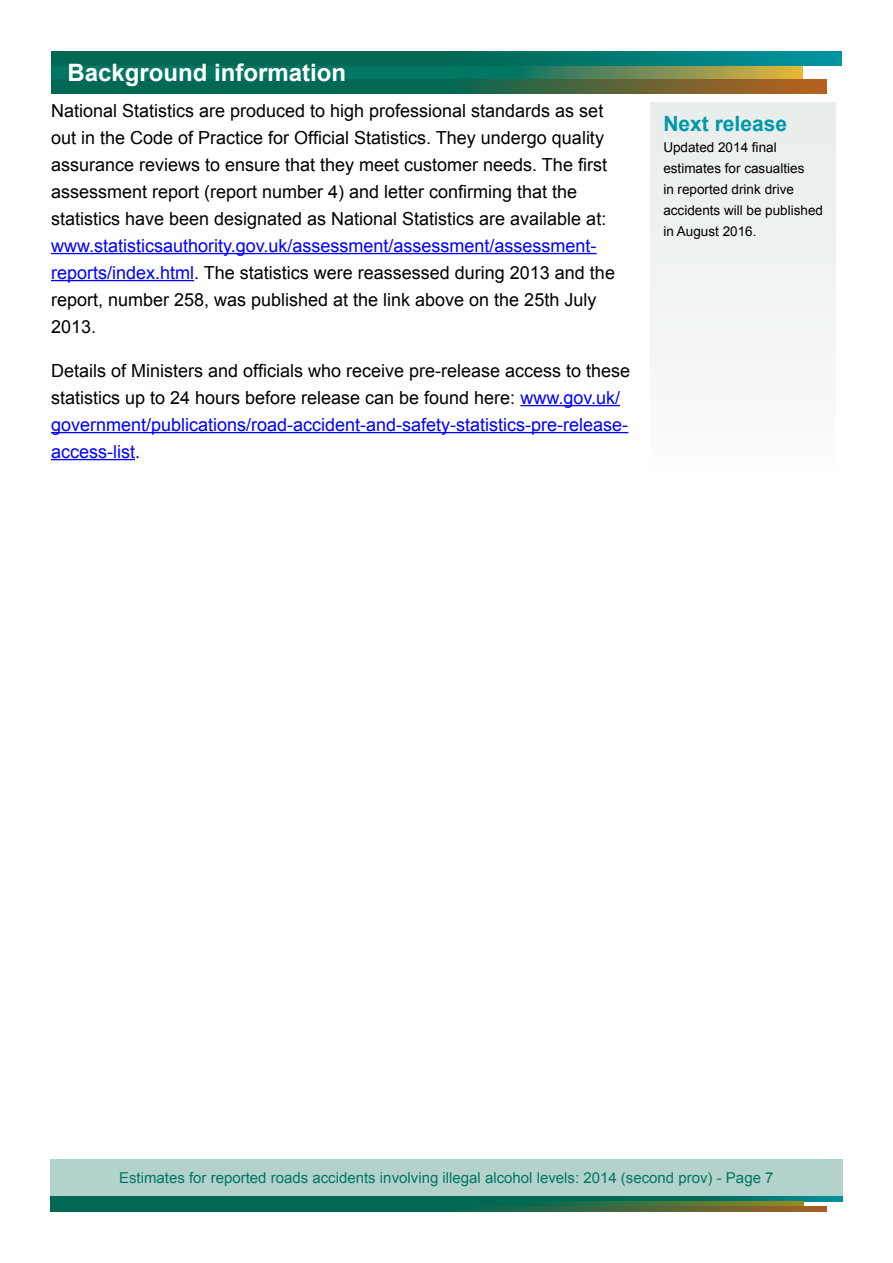
<style>
.page{position:relative;width:893px;height:1263px;background:#fff}
.page>*{position:absolute;margin:0;border:0;box-sizing:border-box;transform-origin:0 0}
.t1{font:700 24px "Arial";color:#fff}
.bold_intro_text{font:700 21px "Arial";color:#0099a9}
.t2{font:18px/27px "Arial";color:#000}
.t3{font:15px "Arial";color:#007662}
.bold_intro_text-2{font:13.5px/21px "Arial";color:#000}
.s1{color:#00f}
</style>
<div class="page">
<div style="left:50px;top:1160px;width:792px;height:36px;background:#b3d2cb"></div>
<svg style="left:50px;top:1196px;width:792px;height:5px;background:#006b59"></svg>
<svg style="left:50px;top:1201px;width:753px;height:5px;background:#1b6d4a"></svg>
<svg style="left:50px;top:1206px;width:777px;height:6px;background:#256647"></svg>
<hr style="left:51px;top:253px;width:546px;height:1px;background:#00f">
<hr style="left:51px;top:280px;width:143px;height:1px;background:#00f">
<hr style="left:520px;top:405px;width:100px;height:1px;background:#00f">
<hr style="left:51px;top:432px;width:577px;height:1px;background:#00f">
<hr style="left:51px;top:459px;width:84px;height:1px;background:#00f">
<div style="left:651px;top:103px;width:185px;height:370px;background:#f1f4f3"></div>
<svg style="left:51px;top:65px;width:752px;height:15px;background:#2c7d5b"></svg>
<svg style="left:51px;top:51px;width:791px;height:14px;background:#007265"></svg>
<svg style="left:51px;top:80px;width:775px;height:14px;background:#306544"></svg>
<p class="t1" style="left:67px;top:57px;width:280px">Background information</p>
<p class="t2" style="left:51px;top:97px;width:557px">National Statistics are produced to high professional standards as set out in the Code of Practice for Official Statistics. They undergo quality assurance reviews to ensure that they meet customer needs. The first assessment report (report number 4) and letter confirming that the statistics have been designated as National Statistics are available at:</p>
<p class="t2" style="left:51px;top:232px;width:565px"><span class="s1">www.statisticsauthority.gov.uk/assessment/assessment/assessment&shy;reports/index.html</span>. The statistics were reassessed during 2013 and the report, number 258, was published at the link above on the 25th July 2013.</p>
<p class="t2" style="left:51px;top:357px;width:581px">Details of Ministers and officials who receive pre-release access to these statistics up to 24 hours before release can be found here: <span class="s1">www.gov.uk/ government/publications/road-accident-and-safety-statistics-pre-release&shy;access-list</span>.</p>
<p class="bold_intro_text" style="left:663px;top:109px;width:125px">Next release</p>
<p class="bold_intro_text-2" style="left:663px;top:137px;width:161px">Updated 2014 final estimates for casualties<br>in reported drink drive accidents will be published in August 2016.</p>
<p class="t3" style="left:119px;top:1168px;width:656px">Estimates for reported roads accidents involving illegal alcohol levels: 2014 (second prov) - Page 7</p>
</div>
